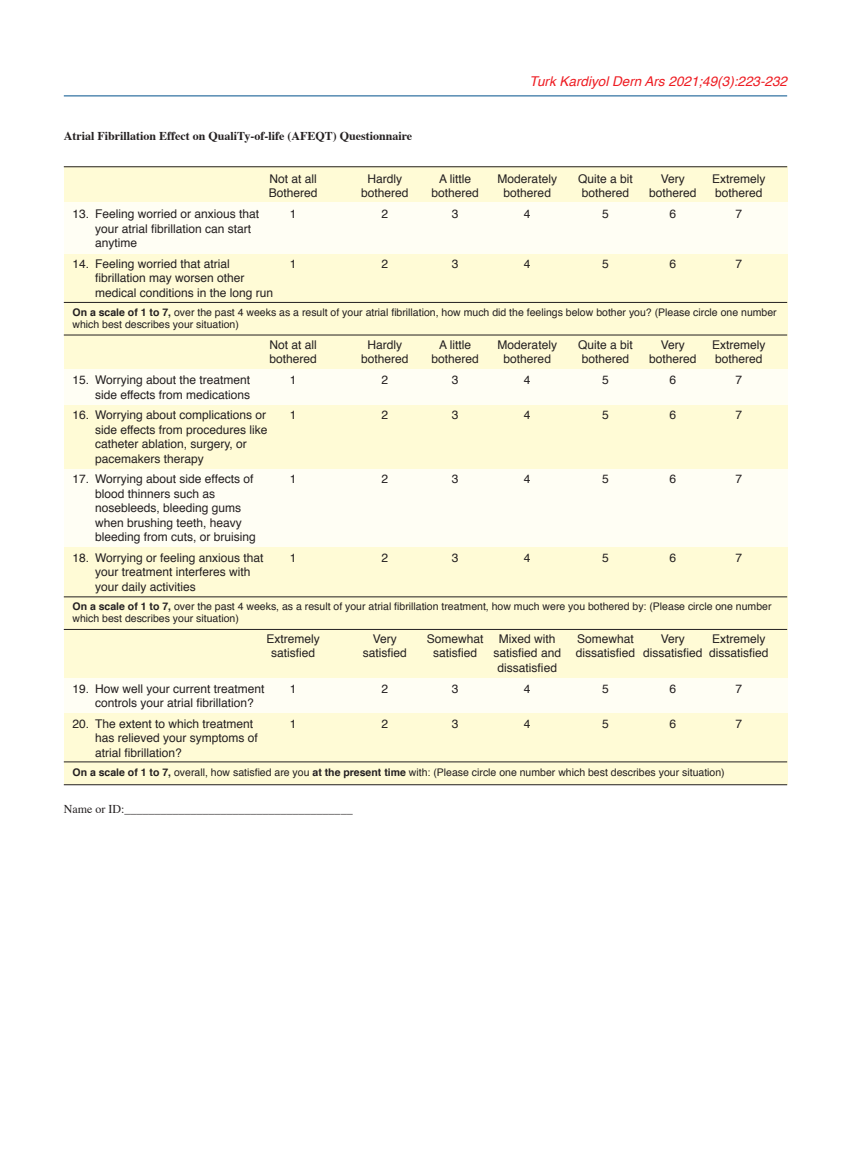
<style>
.page{position:relative;width:851px;height:1170px;background:#fff}
.page>*{position:absolute;margin:0;border:0;box-sizing:border-box;transform-origin:0 0}
.t1{font:italic 13.5px "Helvetica";color:#ee1d23}
.t2{font:12px/14.4px "Helvetica";color:#231f20}
.t3{font:700 12px "Times";color:#231f20}
.t4{font:10.5px/12.6px "Helvetica";color:#231f20}
.s1{font-weight:700}
</style>
<div class="page">
<hr style="left:64px;top:96px;width:723px;height:1px;background:#01518b">
<div style="left:64px;top:166px;width:723px;height:618px;background:#fffbd6"></div>
<div style="left:64px;top:202px;width:723px;height:51px;background:#fffef4"></div>
<div style="left:64px;top:369px;width:723px;height:35px;background:#fffef4"></div>
<div style="left:64px;top:470px;width:723px;height:77px;background:#fffef4"></div>
<div style="left:64px;top:678px;width:723px;height:35px;background:#fffef4"></div>
<hr style="left:64px;top:166px;width:723px;height:1px;background:#231f20">
<hr style="left:64px;top:302px;width:723px;height:1px;background:#231f20">
<hr style="left:64px;top:596px;width:723px;height:1px;background:#231f20">
<hr style="left:64px;top:335px;width:723px;height:1px;background:#231f20">
<hr style="left:64px;top:629px;width:723px;height:1px;background:#231f20">
<hr style="left:64px;top:784px;width:723px;height:1px;background:#231f20">
<hr style="left:64px;top:761px;width:723px;height:1px;background:#231f20">
<p class="t1" style="left:529px;top:71px;width:259px">Turk Kardiyol Dern Ars 2021;49(3):223-232</p>
<p class="t3" style="left:64px;top:124px;width:350px">Atrial Fibrillation Effect on QualiTy-of-life (AFEQT) Questionnaire</p>
<p class="t2" style="left:269px;top:172px;width:49px">Not at all</p>
<p class="t2" style="left:367px;top:172px;width:36px">Hardly</p>
<p class="t2" style="left:439px;top:172px;width:34px">A little</p>
<p class="t2" style="left:497px;top:172px;width:61px">Moderately</p>
<p class="t2" style="left:578px;top:172px;width:56px">Quite a bit</p>
<p class="t2" style="left:660px;top:172px;width:26px">Very</p>
<p class="t2" style="left:712px;top:172px;width:55px">Extremely</p>
<p class="t2" style="left:269px;top:186px;width:50px">Bothered</p>
<p class="t2" style="left:361px;top:186px;width:49px">bothered</p>
<p class="t2" style="left:431px;top:186px;width:49px">bothered</p>
<p class="t2" style="left:503px;top:186px;width:49px">bothered</p>
<p class="t2" style="left:581px;top:186px;width:49px">bothered</p>
<p class="t2" style="left:649px;top:186px;width:49px">bothered</p>
<p class="t2" style="left:715px;top:186px;width:49px">bothered</p>
<p class="t2" style="left:72px;top:207px;width:188px">13. Feeling worried or anxious that</p>
<p class="t2" style="left:290px;top:207px;width:8px">1</p>
<p class="t2" style="left:381px;top:207px;width:8px">2</p>
<p class="t2" style="left:452px;top:207px;width:8px">3</p>
<p class="t2" style="left:524px;top:207px;width:8px">4</p>
<p class="t2" style="left:602px;top:207px;width:8px">5</p>
<p class="t2" style="left:669px;top:207px;width:8px">6</p>
<p class="t2" style="left:735px;top:207px;width:8px">7</p>
<p class="t2" style="left:95px;top:221px;width:158px">your atrial fibrillation can start anytime</p>
<p class="t2" style="left:72px;top:257px;width:159px">14. Feeling worried that atrial</p>
<p class="t2" style="left:290px;top:257px;width:8px">1</p>
<p class="t2" style="left:381px;top:257px;width:8px">2</p>
<p class="t2" style="left:452px;top:257px;width:8px">3</p>
<p class="t2" style="left:524px;top:257px;width:8px">4</p>
<p class="t2" style="left:602px;top:257px;width:8px">5</p>
<p class="t2" style="left:669px;top:257px;width:8px">6</p>
<p class="t2" style="left:735px;top:257px;width:8px">7</p>
<p class="t2" style="left:95px;top:271px;width:180px">fibrillation may worsen other medical conditions in the long run</p>
<p class="t4" style="left:72px;top:306px;width:705px"><span class="s1">On a scale of 1 to 7,</span> over the past 4 weeks as a result of your atrial fibrillation, how much did the feelings below bother you? (Please circle one number which best describes your situation)</p>
<p class="t2" style="left:269px;top:338px;width:49px">Not at all</p>
<p class="t2" style="left:367px;top:338px;width:36px">Hardly</p>
<p class="t2" style="left:439px;top:338px;width:34px">A little</p>
<p class="t2" style="left:497px;top:338px;width:61px">Moderately</p>
<p class="t2" style="left:578px;top:338px;width:56px">Quite a bit</p>
<p class="t2" style="left:660px;top:338px;width:26px">Very</p>
<p class="t2" style="left:712px;top:338px;width:55px">Extremely</p>
<p class="t2" style="left:269px;top:352px;width:49px">bothered</p>
<p class="t2" style="left:361px;top:352px;width:49px">bothered</p>
<p class="t2" style="left:431px;top:352px;width:49px">bothered</p>
<p class="t2" style="left:503px;top:352px;width:49px">bothered</p>
<p class="t2" style="left:581px;top:352px;width:49px">bothered</p>
<p class="t2" style="left:649px;top:352px;width:49px">bothered</p>
<p class="t2" style="left:715px;top:352px;width:49px">bothered</p>
<p class="t2" style="left:72px;top:373px;width:179px">15. Worrying about the treatment</p>
<p class="t2" style="left:290px;top:373px;width:8px">1</p>
<p class="t2" style="left:381px;top:373px;width:8px">2</p>
<p class="t2" style="left:452px;top:373px;width:8px">3</p>
<p class="t2" style="left:524px;top:373px;width:8px">4</p>
<p class="t2" style="left:602px;top:373px;width:8px">5</p>
<p class="t2" style="left:669px;top:373px;width:8px">6</p>
<p class="t2" style="left:735px;top:373px;width:8px">7</p>
<p class="t2" style="left:95px;top:387px;width:157px">side effects from medications</p>
<p class="t2" style="left:72px;top:408px;width:195px">16. Worrying about complications or</p>
<p class="t2" style="left:290px;top:408px;width:8px">1</p>
<p class="t2" style="left:381px;top:408px;width:8px">2</p>
<p class="t2" style="left:452px;top:408px;width:8px">3</p>
<p class="t2" style="left:524px;top:408px;width:8px">4</p>
<p class="t2" style="left:602px;top:408px;width:8px">5</p>
<p class="t2" style="left:669px;top:408px;width:8px">6</p>
<p class="t2" style="left:735px;top:408px;width:8px">7</p>
<p class="t2" style="left:95px;top:422px;width:174px">side effects from procedures like catheter ablation, surgery, or pacemakers therapy</p>
<p class="t2" style="left:72px;top:472px;width:182px">17. Worrying about side effects of</p>
<p class="t2" style="left:290px;top:472px;width:8px">1</p>
<p class="t2" style="left:381px;top:472px;width:8px">2</p>
<p class="t2" style="left:452px;top:472px;width:8px">3</p>
<p class="t2" style="left:524px;top:472px;width:8px">4</p>
<p class="t2" style="left:602px;top:472px;width:8px">5</p>
<p class="t2" style="left:669px;top:472px;width:8px">6</p>
<p class="t2" style="left:735px;top:472px;width:8px">7</p>
<p class="t2" style="left:95px;top:486px;width:162px">blood thinners such as nosebleeds, bleeding gums when brushing teeth, heavy bleeding from cuts, or bruising</p>
<p class="t2" style="left:72px;top:550px;width:193px">18. Worrying or feeling anxious that</p>
<p class="t2" style="left:290px;top:550px;width:8px">1</p>
<p class="t2" style="left:381px;top:550px;width:8px">2</p>
<p class="t2" style="left:452px;top:550px;width:8px">3</p>
<p class="t2" style="left:524px;top:550px;width:8px">4</p>
<p class="t2" style="left:602px;top:550px;width:8px">5</p>
<p class="t2" style="left:669px;top:550px;width:8px">6</p>
<p class="t2" style="left:735px;top:550px;width:8px">7</p>
<p class="t2" style="left:95px;top:565px;width:157px">your treatment interferes with your daily activities</p>
<p class="t4" style="left:72px;top:600px;width:700px"><span class="s1">On a scale of 1 to 7,</span> over the past 4 weeks, as a result of your atrial fibrillation treatment, how much were you bothered by: (Please circle one number which best describes your situation)</p>
<p class="t2" style="left:266px;top:632px;width:55px">Extremely</p>
<p class="t2" style="left:372px;top:632px;width:26px">Very</p>
<p class="t2" style="left:427px;top:632px;width:58px">Somewhat</p>
<p class="t2" style="left:499px;top:632px;width:58px">Mixed with</p>
<p class="t2" style="left:577px;top:632px;width:58px">Somewhat</p>
<p class="t2" style="left:660px;top:632px;width:26px">Very</p>
<p class="t2" style="left:712px;top:632px;width:55px">Extremely</p>
<p class="t2" style="left:271px;top:646px;width:46px">satisfied</p>
<p class="t2" style="left:362px;top:646px;width:46px">satisfied</p>
<p class="t2" style="left:433px;top:646px;width:46px">satisfied</p>
<p class="t2" style="left:497px;top:646px;width:272px;text-indent:-4px">satisfied and dissatisfied dissatisfied dissatisfied dissatisfied</p>
<p class="t2" style="left:72px;top:681px;width:193px">19. How well your current treatment</p>
<p class="t2" style="left:290px;top:681px;width:8px">1</p>
<p class="t2" style="left:381px;top:681px;width:8px">2</p>
<p class="t2" style="left:452px;top:681px;width:8px">3</p>
<p class="t2" style="left:524px;top:681px;width:8px">4</p>
<p class="t2" style="left:602px;top:681px;width:8px">5</p>
<p class="t2" style="left:669px;top:681px;width:8px">6</p>
<p class="t2" style="left:735px;top:681px;width:8px">7</p>
<p class="t2" style="left:95px;top:696px;width:160px">controls your atrial fibrillation?</p>
<p class="t2" style="left:72px;top:716px;width:182px">20. The extent to which treatment</p>
<p class="t2" style="left:290px;top:716px;width:8px">1</p>
<p class="t2" style="left:381px;top:716px;width:8px">2</p>
<p class="t2" style="left:452px;top:716px;width:8px">3</p>
<p class="t2" style="left:524px;top:716px;width:8px">4</p>
<p class="t2" style="left:602px;top:716px;width:8px">5</p>
<p class="t2" style="left:669px;top:716px;width:8px">6</p>
<p class="t2" style="left:735px;top:716px;width:8px">7</p>
<p class="t2" style="left:95px;top:731px;width:164px">has relieved your symptoms of atrial fibrillation?</p>
<p class="t4" style="left:72px;top:765px;width:653px"><span class="s1">On a scale of 1 to 7,</span> overall, how satisfied are you <span class="s1">at the present time</span> with: (Please circle one number which best describes your situation)</p>
</div>
